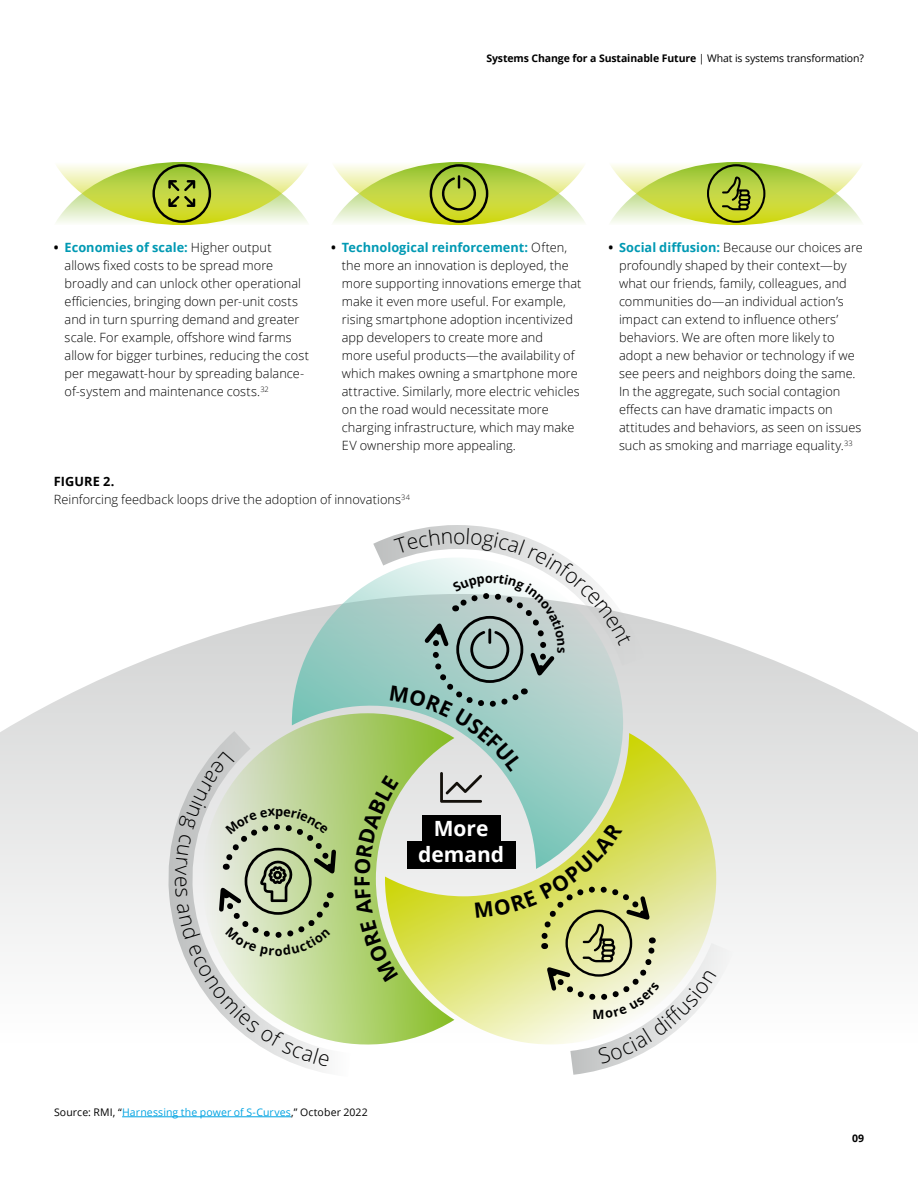
<style>
.page{position:relative;width:918px;height:1188px;background:#fff}
.page>*{position:absolute;margin:0;border:0;box-sizing:border-box;transform-origin:0 0}
.t1{font:700 21px/25.2px "Open Sans";color:#fff;text-align:center}
.t2{font:300 12.75px/18px "Open Sans";letter-spacing:.005em;color:#000}
.t3{font:700 12.75px "Open Sans";color:#000}
.t4{font:700 10.5px "Open Sans";letter-spacing:-.01em;color:#000}
.t5{font:10.5px "Open Sans";letter-spacing:.01em;color:#00a3e2}
.s1{font-weight:400}
.s2{font-weight:700}
.s3{font-weight:700;color:#0099b3}
.s4{color:#000}
</style>
<div class="page">
<svg style="left:0;top:613px;width:918px;height:333px"></svg>
<svg style="left:56px;top:162px;width:252px;height:63px"></svg>
<svg style="left:333px;top:162px;width:252px;height:63px"></svg>
<svg style="left:610px;top:162px;width:252px;height:63px"></svg>
<hr style="left:122px;top:1117px;width:169px;height:1px;background:#00a3e2">
<svg style="left:292px;top:601px;width:62px;height:105px;background:#a7cfc8"></svg>
<svg style="left:346px;top:525px;width:144px;height:167px"></svg>
<svg style="left:151px;top:706px;width:203px;height:366px"></svg>
<svg style="left:175px;top:752px;width:164px;height:315px"></svg>
<svg style="left:354px;top:528px;width:400px;height:547px"></svg>
<p class="t4" style="left:486px;top:51px;width:379px">Systems Change for a Sustainable Future <span class="s1">| What is systems transformation?</span></p>
<p class="t2" style="left:65px;top:238px;width:246px;text-indent:-11px"><span class="s2">•</span> <span class="s3">Economies of scale:</span> Higher output allows fixed costs to be spread more broadly and can unlock other operational efficiencies, bringing down per-unit costs and in turn spurring demand and greater scale. For example, offshore wind farms allow for bigger turbines, reducing the cost per megawatt-hour by spreading balance&shy;of-system and maintenance costs. <sup>32</sup></p>
<p class="t2" style="left:342px;top:238px;width:241px;text-indent:-11px"><span class="s2">•</span> <span class="s3">Technological reinforcement:</span> Often, the more an innovation is deployed, the more supporting innovations emerge that make it even more useful. For example, rising smartphone adoption incentivized app developers to create more and<br>more useful products—the availability of which makes owning a smartphone more attractive. Similarly, more electric vehicles on the road would necessitate more charging infrastructure, which may make EV ownership more appealing.</p>
<p class="t2" style="left:619px;top:238px;width:245px;text-indent:-11px"><span class="s2">•</span> <span class="s3">Social diffusion:</span> Because our choices are profoundly shaped by their context—by what our friends, family, colleagues, and communities do—an individual action’s impact can extend to influence others’ behaviors. We are often more likely to adopt a new behavior or technology if we see peers and neighbors doing the same.<br>In the aggregate, such social contagion effects can have dramatic impacts on attitudes and behaviors, as seen on issues such as smoking and marriage equality.<sup>33</sup></p>
<p class="t2" style="left:54px;top:472px;width:358px"><span class="s2">FIGURE 2.<br></span>Reinforcing feedback loops drive the adoption of innovations<sup>34</sup></p>
<p class="t3" style="left:571px;top:647px;width:8px;rotate:90deg">s</p>
<h1 class="t1" style="left:418px;top:816px;width:88px">More demand</h1>
<p class="t5" style="left:54px;top:1105px;width:315px"><span class="s4">Source: RMI, “</span>Harnessing the power of S-Curves<span class="s4">,” October 2022</span></p>
<p class="t3" style="left:593px;top:1005px;width:14px">M</p>
<p class="t4" style="left:852px;top:1131px;width:13px">09</p>
</div>
